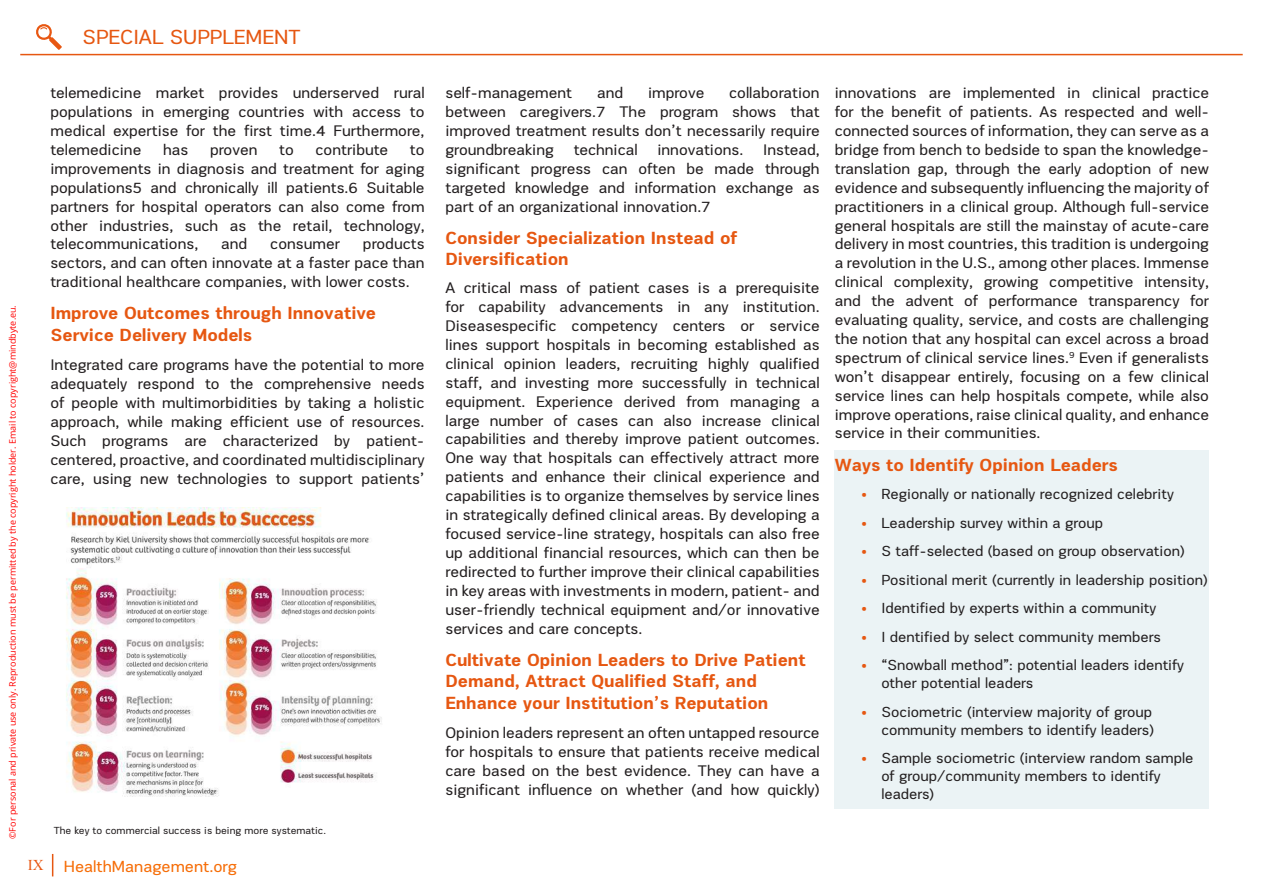
<style>
.page{position:relative;width:1263px;height:893px;background:#fff}
.page>*{position:absolute;margin:0;border:0;box-sizing:border-box;transform-origin:0 0}
.t1{font:21px "PRC Fidelity";color:#e65711}
.t2{font:700 18px/21.6px "PRC Fidelity";color:#e65711}
.t3{font:16.5px "PRC Fidelity";color:#f66d07}
.t4{font:15.75px/18.9px "PRC Fidelity";color:#231f20;text-align:justify}
.t5{font:15px/18px "PRC Fidelity";color:#231f20}
.t6{font:10.5px "PRC Fidelity";color:#231f20}
.t7{font:9px "Open Sans";color:#f00}
.s1{font-family:"Times New Roman";font-size:15px;color:#e85712}
.s2{color:#e65711}
</style>
<div class="page">
<div style="left:835px;top:451px;width:374px;height:358px;background:#ebf3f5"></div>
<img style="left:66px;top:507px;width:316px;height:290px">
<hr style="left:20px;top:54px;width:1223px;height:1px;background:#e65711">
<svg style="left:52px;top:854px;width:1px;height:22px"></svg>
<svg style="left:36px;top:24px;width:26px;height:26px"></svg>
<h1 class="t1" style="left:82px;top:25px;width:220px">SPECIAL SUPPLEMENT</h1>
<p class="t7" style="left:6px;top:839px;width:535px;rotate:-90deg">©For personal and private use only. Reproduction must be permitted by the copyright holder. Email to copyright@mindbyte.eu.</p>
<p class="t4" style="left:50px;top:84px;width:376px">telemedicine market provides underserved rural populations in emerging countries with access to medical expertise for the first time.4 Furthermore, telemedicine</p>
<p class="t4" style="left:163px;top:140px;width:27px">has</p>
<p class="t4" style="left:210px;top:140px;width:49px">proven</p>
<p class="t4" style="left:279px;top:140px;width:16px">to</p>
<p class="t4" style="left:316px;top:140px;width:74px">contribute</p>
<p class="t4" style="left:50px;top:140px;width:376px;text-indent:360px">to improvements in diagnosis and treatment for aging populations5 and chronically ill patients.6 Suitable partners for hospital operators can also come from other industries, such as the retail, technology, telecommunications,</p>
<p class="t4" style="left:50px;top:235px;width:376px;text-indent:313px">products sectors, and can often innovate at a faster pace than traditional healthcare companies, with lower costs.</p>
<p class="t2" style="left:50px;top:302px;width:327px">Improve Outcomes through Innovative<br>Service Delivery Models</p>
<p class="t4" style="left:50px;top:356px;width:376px">Integrated care programs have the potential to more adequately respond to the comprehensive needs of people with multimorbidities by taking a holistic approach, while making efficient use of resources.<br>Such programs are characterized by patient&shy;centered, proactive, and coordinated multidisciplinary care, using new technologies to support patients’</p>
<p class="t4" style="left:221px;top:235px;width:28px">and</p>
<p class="t4" style="left:270px;top:235px;width:71px">consumer</p>
<p class="t6" style="left:54px;top:825px;width:274px">The key to commercial success is being more systematic.</p>
<p class="t3" style="left:28px;top:857px;width:211px"><span class="s1">IX</span> HealthManagement.org</p>
<p class="t4" style="left:445px;top:84px;width:128px">self-management</p>
<p class="t4" style="left:597px;top:84px;width:28px">and</p>
<p class="t4" style="left:648px;top:84px;width:58px">improve</p>
<p class="t4" style="left:445px;top:84px;width:376px;text-indent:284px">collaboration between caregivers.7 The program shows that improved treatment results don’t necessarily require groundbreaking</p>
<p class="t4" style="left:445px;top:140px;width:376px;text-indent:318px">Instead, significant progress can often be made through targeted knowledge and information exchange as part of an organizational innovation.7</p>
<p class="t2" style="left:445px;top:227px;width:293px">Consider Specialization Instead of<br>Diversification</p>
<p class="t4" style="left:445px;top:279px;width:376px">A critical mass of patient cases is a prerequisite for capability advancements in any institution.<br>Diseasespecific competency centers or service lines support hospitals in becoming established as clinical opinion leaders, recruiting highly qualified staff, and investing more successfully in technical equipment. Experience derived from managing a large number of cases can also increase clinical capabilities and thereby improve patient outcomes.<br>One way that hospitals can effectively attract more patients and enhance their clinical experience and capabilities is to organize themselves by service lines in strategically defined clinical areas. By developing a focused service-line strategy, hospitals can also free up additional financial resources, which can then be redirected to further improve their clinical capabilities in key areas with investments in modern, patient- and user-friendly technical equipment and/or innovative services and care concepts.</p>
<p class="t2" style="left:445px;top:648px;width:362px">Cultivate Opinion Leaders to Drive Patient<br>Demand, Attract Qualified Staff, and<br>Enhance your Institution’s Reputation</p>
<p class="t4" style="left:445px;top:723px;width:376px">Opinion leaders represent an often untapped resource for hospitals to ensure that patients receive medical care based on the best evidence. They can have a significant influence on whether (and how quickly)</p>
<p class="t4" style="left:574px;top:140px;width:65px">technical</p>
<p class="t4" style="left:657px;top:140px;width:87px">innovations.</p>
<p class="t4" style="left:835px;top:84px;width:376px">innovations are implemented in clinical practice for the benefit of patients. As respected and well&shy;connected sources of information, they can serve as a bridge from bench to bedside to span the knowledge&shy;translation gap, through the early adoption of new evidence and subsequently influencing the majority of practitioners in a clinical group. Although full-service general hospitals are still the mainstay of acute-care delivery in most countries, this tradition is undergoing a revolution in the U.S., among other places. Immense clinical complexity, growing competitive intensity, and the advent of performance transparency for evaluating quality, service, and costs are challenging the notion that any hospital can excel across a broad spectrum of clinical service lines.<sup>9</sup> Even if generalists won’t disappear entirely, focusing on a few clinical service lines can help hospitals compete, while also improve operations, raise clinical quality, and enhance service in their communities.</p>
<p class="t2" style="left:835px;top:453px;width:285px">Ways to Identify Opinion Leaders</p>
<p class="t5" style="left:860px;top:485px;width:315px"><span class="s2">•</span> Regionally or nationally recognized celebrity</p>
<p class="t5" style="left:860px;top:514px;width:244px"><span class="s2">•</span> Leadership survey within a group</p>
<p class="t5" style="left:860px;top:542px;width:326px"><span class="s2">•</span> S taff-selected (based on group observation)</p>
<p class="t5" style="left:860px;top:571px;width:349px"><span class="s2">•</span> Positional merit (currently in leadership position)</p>
<p class="t5" style="left:860px;top:599px;width:298px"><span class="s2">•</span> Identified by experts within a community</p>
<p class="t5" style="left:860px;top:628px;width:302px"><span class="s2">•</span> I dentified by select community members</p>
<p class="t5" style="left:881px;top:656px;width:304px;text-indent:-21px"><span class="s2">•</span> “Snowball method”: potential leaders identify other potential leaders</p>
<p class="t5" style="left:860px;top:703px;width:295px;text-align:right"><span class="s2">•</span> Sociometric (interview majority of group community members to identify leaders)</p>
<p class="t5" style="left:881px;top:749px;width:314px;text-indent:-21px"><span class="s2">•</span> Sample sociometric (interview random sample of group/community members to identify leaders)</p>
</div>
